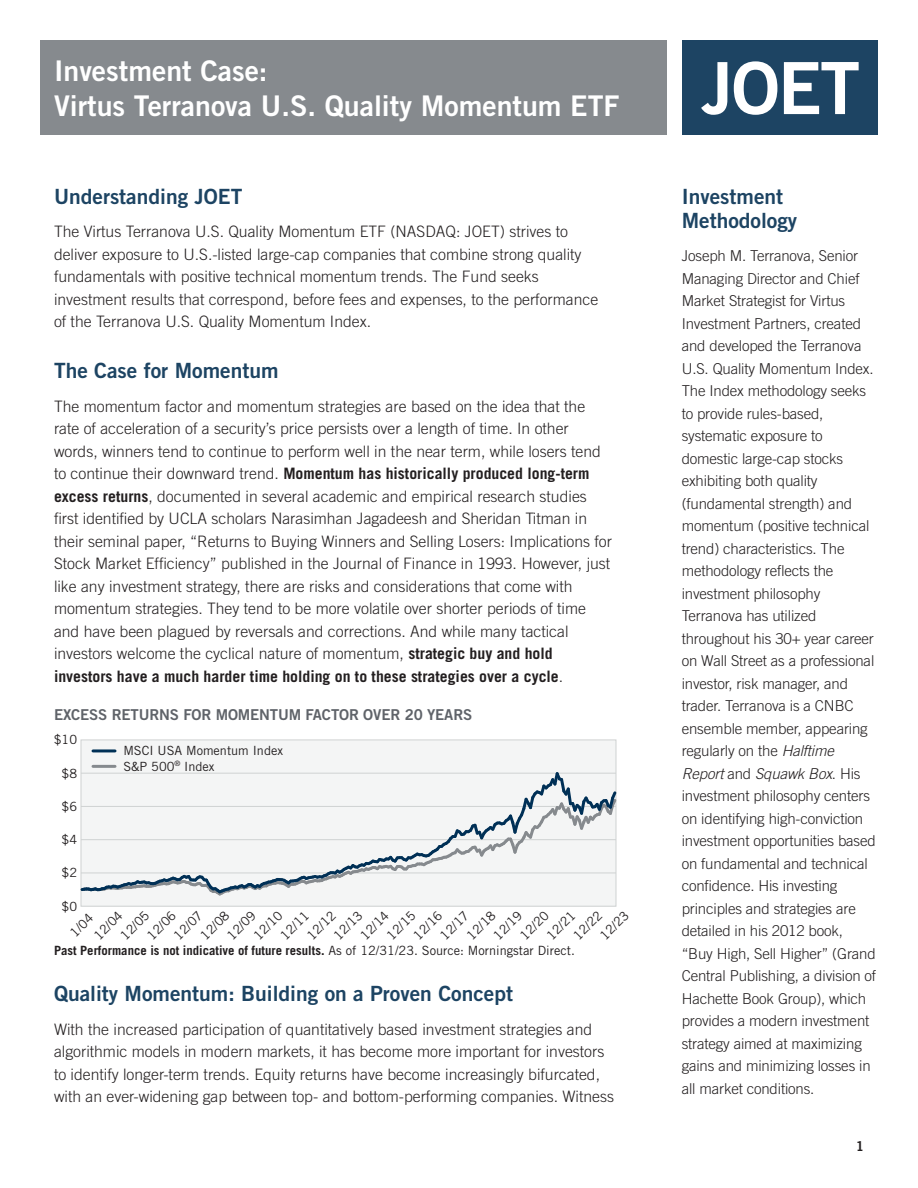
<style>
.page{position:relative;width:918px;height:1188px;background:#fff}
.page>*{position:absolute;margin:0;border:0;box-sizing:border-box;transform-origin:0 0}
.t1{font:72px "Trade Gothic LT Std Bd 2";color:#fff}
.t2{font:28.5px/34.5px "Trade Gothic LT Std Bd 2";color:#fff}
.Subhead_3{font:21px/24px "Trade Gothic LT Std Bd 2";color:#1d4463}
.t3{font:300 15.75px/22.5px "Trade Gothic LT Std";color:#231f20}
.Body_copy{font:300 15px/22.5px "Trade Gothic LT Std";letter-spacing:-.01em;color:#231f20}
.t4{font:15px "Trade Gothic LT Std Bd 2";letter-spacing:-.01em;color:#5f6369}
.t5{font:13.5px "Trade Gothic LT Std Bd 2";color:#231f20}
.t6{font:12.75px "Trade Gothic LT Std";color:#231f20}
.t7{font:700 12.75px "Trade Gothic LT Std";color:#231f20}
.s1{font-weight:700}
.s2{font-weight:400}
.s3{font-style:italic}
</style>
<div class="page">
<div style="left:682px;top:40px;width:196px;height:95px;background:#1d4463"></div>
<div style="left:40px;top:40px;width:627px;height:95px;background:#868a8e"></div>
<div style="left:81px;top:740px;width:535px;height:166px;background:#f4f5f5"></div>
<div style="left:81px;top:740px;width:535px;height:167px;border:1px solid #cfd2d2"></div>
<hr style="left:81px;top:873px;width:535px;height:1px;background:#cfd2d2">
<hr style="left:81px;top:839px;width:535px;height:1px;background:#cfd2d2">
<hr style="left:81px;top:806px;width:535px;height:1px;background:#cfd2d2">
<hr style="left:81px;top:773px;width:535px;height:1px;background:#cfd2d2">
<svg style="left:82px;top:770px;width:535px;height:128px"></svg>
<hr style="left:93px;top:765px;width:22px;height:3px;background:#868a8e">
<hr style="left:93px;top:749px;width:22px;height:3px;background:#003056">
<p class="t2" style="left:54px;top:53px;width:567px">Investment Case:<br>Virtus Terranova U.S. Quality Momentum ETF</p>
<h3 class="Subhead_3" style="left:54px;top:184px;width:190px">Understanding JOET</h3>
<p class="t3" style="left:54px;top:220px;width:546px">The Virtus Terranova U.S. Quality Momentum ETF (NASDAQ: JOET) strives to deliver exposure to U.S.-listed large-cap companies that combine strong quality fundamentals with positive technical momentum trends. The Fund seeks investment results that correspond, before fees and expenses, to the performance of the Terranova U.S. Quality Momentum Index.</p>
<h3 class="Subhead_3" style="left:54px;top:359px;width:226px">The Case for Momentum</h3>
<p class="t3" style="left:54px;top:395px;width:560px">The momentum factor and momentum strategies are based on the idea that the rate of acceleration of a security’s price persists over a length of time. In other words, winners tend to continue to perform well in the near term, while losers tend to continue their downward trend. <span class="s1">Momentum has historically produced long-term excess returns</span>, documented in several academic and empirical research studies first identified by UCLA scholars Narasimhan Jagadeesh and Sheridan Titman in their seminal paper, “Returns to Buying Winners and Selling Losers: Implications for Stock Market Efficiency” published in the Journal of Finance in 1993. However, just like any investment strategy, there are risks and considerations that come with momentum strategies. They tend to be more volatile over shorter periods of time and have been plagued by reversals and corrections. And while many tactical investors welcome the cyclical nature of momentum, <span class="s1">strategic buy and hold investors have a much harder time holding on to these strategies over a cycle</span>.</p>
<p class="t4" style="left:54px;top:705px;width:420px">EXCESS RETURNS FOR MOMENTUM FACTOR OVER 20 YEARS</p>
<p class="t6" style="left:54px;top:732px;width:25px">$10</p>
<p class="t6" style="left:62px;top:765px;width:17px">$8</p>
<p class="t6" style="left:62px;top:799px;width:17px">$6</p>
<p class="t6" style="left:62px;top:832px;width:17px">$4</p>
<p class="t6" style="left:62px;top:865px;width:17px">$2</p>
<p class="t6" style="left:123px;top:743px;width:161px">MSCI USA Momentum Index</p>
<p class="t6" style="left:123px;top:758px;width:93px">S&amp;P 500<sup>®</sup> Index</p>
<p class="t6" style="left:62px;top:898px;width:17px">$0</p>
<p class="t6" style="left:197px;top:932px;width:36px;rotate:-45deg">12/08</p>
<p class="t6" style="left:464px;top:932px;width:36px;rotate:-45deg">12/18</p>
<p class="t6" style="left:251px;top:932px;width:36px;rotate:-45deg">12/10</p>
<p class="t6" style="left:517px;top:932px;width:36px;rotate:-45deg">12/20</p>
<p class="t6" style="left:67px;top:929px;width:28px;rotate:-45deg">1/04</p>
<p class="t6" style="left:91px;top:932px;width:36px;rotate:-45deg">12/04</p>
<p class="t6" style="left:357px;top:932px;width:36px;rotate:-45deg">12/14</p>
<p class="t6" style="left:144px;top:932px;width:36px;rotate:-45deg">12/06</p>
<p class="t6" style="left:224px;top:932px;width:36px;rotate:-45deg">12/09</p>
<p class="t6" style="left:410px;top:932px;width:36px;rotate:-45deg">12/16</p>
<p class="t6" style="left:490px;top:932px;width:36px;rotate:-45deg">12/19</p>
<p class="t6" style="left:117px;top:932px;width:36px;rotate:-45deg">12/05</p>
<p class="t6" style="left:384px;top:932px;width:36px;rotate:-45deg">12/15</p>
<p class="t6" style="left:277px;top:932px;width:36px;rotate:-45deg">12/11</p>
<p class="t6" style="left:304px;top:932px;width:36px;rotate:-45deg">12/12</p>
<p class="t6" style="left:330px;top:932px;width:36px;rotate:-45deg">12/13</p>
<p class="t6" style="left:543px;top:932px;width:36px;rotate:-45deg">12/21</p>
<p class="t6" style="left:570px;top:932px;width:36px;rotate:-45deg">12/22</p>
<p class="t6" style="left:597px;top:932px;width:36px;rotate:-45deg">12/23</p>
<p class="t6" style="left:171px;top:932px;width:36px;rotate:-45deg">12/07</p>
<p class="t6" style="left:437px;top:932px;width:36px;rotate:-45deg">12/17</p>
<p class="t7" style="left:54px;top:943px;width:522px">Past Performance is not indicative of future results. <span class="s2">As of 12/31/23. Source: Morningstar Direct.</span></p>
<h3 class="Subhead_3" style="left:54px;top:981px;width:461px">Quality Momentum: Building on a Proven Concept</h3>
<p class="t3" style="left:54px;top:1018px;width:562px">With the increased participation of quantitatively based investment strategies and algorithmic models in modern markets, it has become more important for investors to identify longer-term trends. Equity returns have become increasingly bifurcated, with an ever-widening gap between top- and bottom-performing companies. Witness</p>
<p class="t1" style="left:701px;top:44px;width:160px">JOET</p>
<p class="Subhead_3" style="left:682px;top:184px;width:117px">Investment<br>Methodology</p>
<p class="Body_copy" style="left:682px;top:245px;width:196px">Joseph M. Terranova, Senior<br>Managing Director and Chief<br>Market Strategist for Virtus<br>Investment Partners, created and developed the Terranova<br>U.S. Quality Momentum Index.<br>The Index methodology seeks to provide rules-based, systematic exposure to domestic large-cap stocks exhibiting both quality (fundamental strength) and momentum (positive technical trend) characteristics. The methodology reflects the investment philosophy<br>Terranova has utilized throughout his 30+ year career on Wall Street as a professional investor, risk manager, and trader. Terranova is a CNBC ensemble member, appearing regularly on the <span class="s3">Halftime<br>Report</span> and <span class="s3">Squawk Box</span>. His investment philosophy centers on identifying high-conviction investment opportunities based on fundamental and technical confidence. His investing principles and strategies are detailed in his 2012 book, “Buy High, Sell Higher” (Grand<br>Central Publishing, a division of<br>Hachette Book Group), which provides a modern investment strategy aimed at maximizing gains and minimizing losses in all market conditions.</p>
<p class="t5" style="left:856px;top:1138px;width:10px">1</p>
</div>
